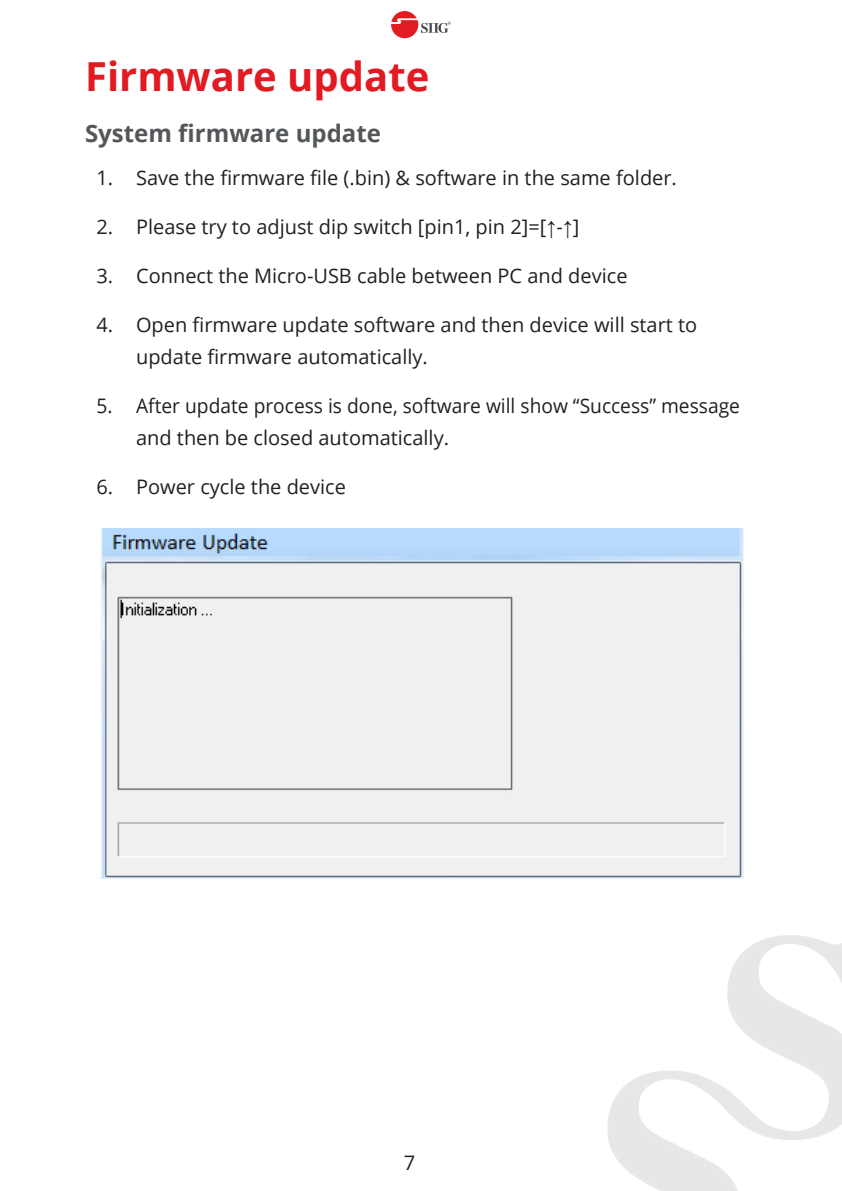
<style>
.page{position:relative;width:842px;height:1191px;background:#fff}
.page>*{position:absolute;margin:0;border:0;box-sizing:border-box;transform-origin:0 0}
.Item{font:700 40px "Open Sans";color:#e21a21}
.t1{font:700 24px "Open Sans";color:#54575a}
.t2{font:20px/32px "Open Sans";color:#231f20}
.t3{font:20px/32px "Open Sans";color:#231f20;scale:.96 1}
.s1{font-family:"Arial";font-weight:700}
</style>
<div class="page">
<img style="left:607px;top:850px;width:235px;height:341px">
<svg style="left:391px;top:11px;width:60px;height:27px"></svg>
<img style="left:100px;top:529px;width:643px;height:350px">
<p class="Item" style="left:85px;top:48px;width:346px">Firmware update</p>
<p class="t1" style="left:85px;top:117px;width:297px">System firmware update</p>
<p class="t2" style="left:96px;top:161px;width:582px">1. Save the firmware file (.bin) &amp; software in the same folder.</p>
<p class="t2" style="left:96px;top:210px;width:484px">2. Please try to adjust dip switch [pin1, pin 2]=[<span class="s1">↑</span>-<span class="s1">↑</span>]</p>
<p class="t2" style="left:96px;top:259px;width:533px">3. Connect the Micro-USB cable between PC and device</p>
<p class="t2" style="left:136px;top:308px;width:563px;text-indent:-40px">4. Open firmware update software and then device will start to update firmware automatically.</p>
<p class="t3" style="left:136px;top:389px;width:631px;text-indent:-40px">5. After update process is done, software will show “Success” message and then be closed automatically.</p>
<p class="t2" style="left:96px;top:470px;width:251px">6. Power cycle the device</p>
<p class="t2" style="left:404px;top:1146px;width:13px">7</p>
</div>
